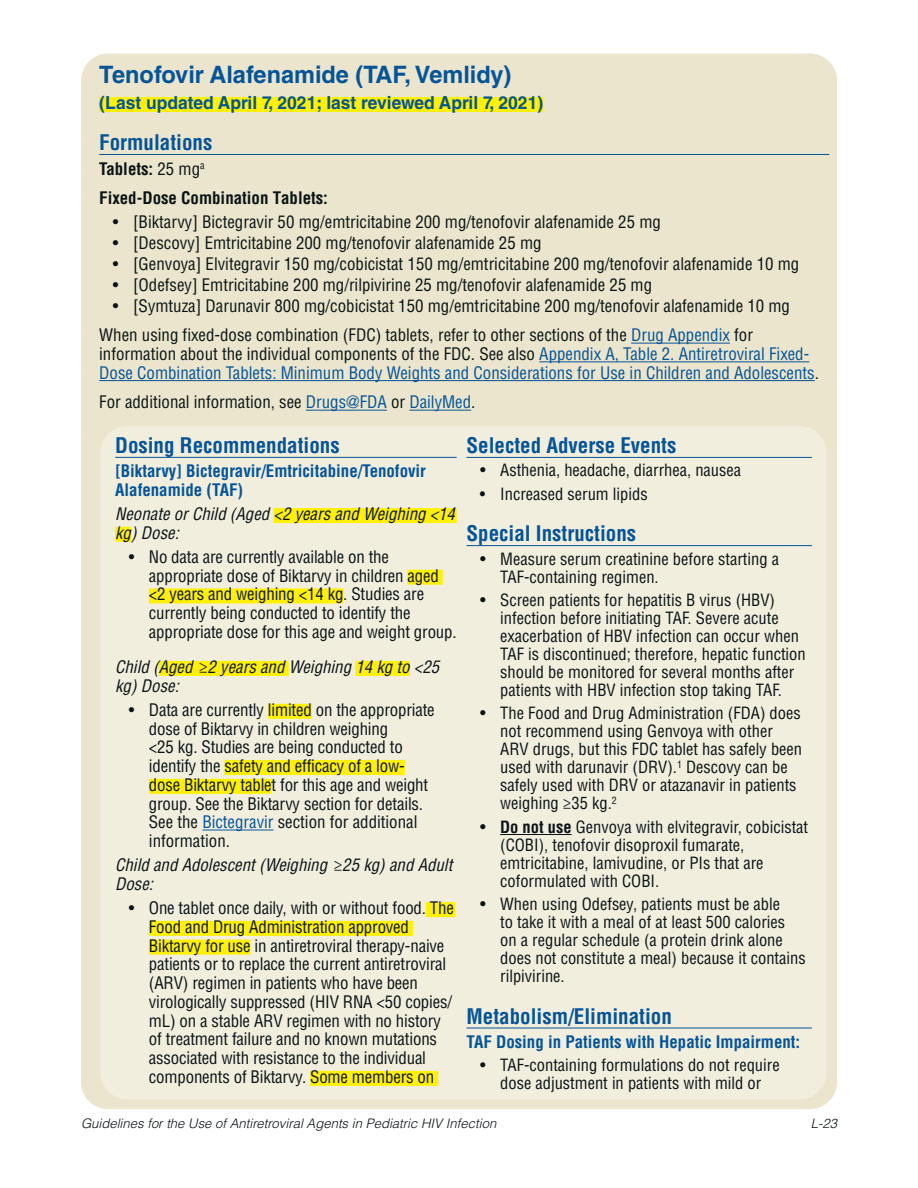
<style>
.page{position:relative;width:918px;height:1188px;background:#fff}
.page>*{position:absolute;margin:0;border:0;box-sizing:border-box;transform-origin:0 0}
.Heading_1_Drug_Table{font:700 24px "Helvetica LT Std";color:#045499}
.Heading_2_Drug_table{font:700 condensed 21px "Helvetica LT Std";color:#045499}
.Heading_1_Drug_Table-2{font:700 18px "Helvetica LT Std";color:#045499}
.table_body_drug_tabl{font:condensed 16.8px/18.8px "Helvetica LT Std";letter-spacing:-.01em;color:#0a1416}
.table_body_drug_tabl-2{font:condensed 16.8px/18.8px "Helvetica LT Std";color:#045499}
.table_body_drug_tabl-3{font:italic condensed 16.8px/18.8px "Helvetica LT Std";color:#0a1416}
.Heading_3_drug_table{font:700 condensed 16.8px/18.8px "Helvetica LT Std";color:#045499}
.table_body_drug_tabl-4{font:700 condensed 16.8px "Helvetica LT Std";color:#0a1416}
.table_body_drug_tabl-5{font:condensed 16.5px/18px "Helvetica LT Std";color:#0a1416}
.t1{font:italic 300 13.2px "Helvetica LT Std";color:#0a1416}
.s1{font-weight:400}
.s2{color:#0a1416}
.s3{color:#045499}
.s4{font-size:16.8px}
.s5{font-weight:700}
</style>
<div class="page">
<div style="left:81px;top:54px;width:756px;height:1055px;background:#eae5cc;border-radius:27px"></div>
<div style="left:100px;top:426px;width:726px;height:673px;background:#f1eede;border-radius:27px"></div>
<hr style="left:115px;top:457px;width:342px;height:1px;background:#045499">
<div style="left:274px;top:508px;width:183px;height:15px;background:#fff101"></div>
<div style="left:115px;top:527px;width:16px;height:15px;background:#fff101"></div>
<div style="left:407px;top:570px;width:36px;height:15px;background:#fff101"></div>
<div style="left:149px;top:588px;width:194px;height:15px;background:#fff101"></div>
<div style="left:159px;top:661px;width:130px;height:15px;background:#fff101"></div>
<div style="left:355px;top:661px;width:55px;height:15px;background:#fff101"></div>
<div style="left:268px;top:704px;width:44px;height:15px;background:#fff101"></div>
<div style="left:225px;top:760px;width:180px;height:15px;background:#fff101"></div>
<div style="left:149px;top:779px;width:123px;height:15px;background:#fff101"></div>
<hr style="left:202px;top:830px;width:72px;height:1px;background:#045499">
<div style="left:426px;top:902px;width:29px;height:15px;background:#fff101"></div>
<div style="left:149px;top:921px;width:264px;height:15px;background:#fff101"></div>
<div style="left:149px;top:940px;width:102px;height:15px;background:#fff101"></div>
<div style="left:310px;top:1071px;width:128px;height:15px;background:#fff101"></div>
<hr style="left:466px;top:457px;width:346px;height:1px;background:#045499">
<hr style="left:466px;top:545px;width:346px;height:1px;background:#045499">
<hr style="left:500px;top:834px;width:72px;height:1px;background:#0a1416">
<hr style="left:466px;top:1028px;width:346px;height:1px;background:#045499">
<div style="left:99px;top:97px;width:444px;height:15px;background:#fff101"></div>
<hr style="left:99px;top:154px;width:730px;height:1px;background:#045499">
<hr style="left:631px;top:343px;width:99px;height:1px;background:#045499">
<hr style="left:539px;top:361px;width:270px;height:1px;background:#045499">
<hr style="left:99px;top:380px;width:716px;height:1px;background:#045499">
<hr style="left:306px;top:410px;width:81px;height:1px;background:#045499">
<hr style="left:409px;top:410px;width:62px;height:1px;background:#045499">
<p class="Heading_1_Drug_Table" style="left:99px;top:60px;width:414px">Tenofovir Alafenamide (TAF, Vemlidy)</p>
<p class="Heading_1_Drug_Table-2" style="left:99px;top:92px;width:445px">(Last updated April 7, 2021; last reviewed April 7, 2021)</p>
<p class="Heading_2_Drug_table" style="left:99px;top:130px;width:115px">Formulations</p>
<p class="table_body_drug_tabl-4" style="left:99px;top:158px;width:107px">Tablets: <span class="s1">25 mg</span><sup>a</sup></p>
<p class="table_body_drug_tabl-4" style="left:99px;top:187px;width:230px">Fixed-Dose Combination Tablets:</p>
<p class="table_body_drug_tabl" style="left:113px;top:213px;width:550px">• [Biktarvy] Bictegravir 50 mg/emtricitabine 200 mg/tenofovir alafenamide 25 mg</p>
<p class="table_body_drug_tabl" style="left:113px;top:234px;width:430px">• [Descovy] Emtricitabine 200 mg/tenofovir alafenamide 25 mg</p>
<p class="table_body_drug_tabl" style="left:113px;top:254px;width:688px">• [Genvoya] Elvitegravir 150 mg/cobicistat 150 mg/emtricitabine 200 mg/tenofovir alafenamide 10 mg</p>
<p class="table_body_drug_tabl" style="left:113px;top:275px;width:541px">• [Odefsey] Emtricitabine 200 mg/rilpivirine 25 mg/tenofovir alafenamide 25 mg</p>
<p class="table_body_drug_tabl" style="left:113px;top:296px;width:679px">• [Symtuza] Darunavir 800 mg/cobicistat 150 mg/emtricitabine 200 mg/tenofovir alafenamide 10 mg</p>
<p class="table_body_drug_tabl-2" style="left:99px;top:326px;width:721px"><span class="s2">When using fixed-dose combination (FDC) tablets, refer to other sections of the</span> Drug Appendix <span class="s2">for information about the individual components of the FDC. See also</span> Appendix A, Table 2. Antiretroviral Fixed-<br>Dose Combination Tablets: Minimum Body Weights and Considerations for Use in Children and Adolescents<span class="s2">.</span></p>
<p class="table_body_drug_tabl" style="left:99px;top:393px;width:378px">For additional information, see <span class="s3">Drugs@FDA</span> or <span class="s3">DailyMed</span>.</p>
<p class="Heading_2_Drug_table" style="left:115px;top:432px;width:226px">Dosing Recommendations</p>
<p class="Heading_3_drug_table" style="left:115px;top:462px;width:312px">[Biktarvy] Bictegravir/Emtricitabine/Tenofovir<br>Alafenamide (TAF)</p>
<p class="table_body_drug_tabl-3" style="left:115px;top:505px;width:341px">Neonate or Child (Aged &lt;2 years and Weighing &lt;14 kg) Dose:</p>
<p class="table_body_drug_tabl" style="left:149px;top:547px;width:309px;text-indent:-20px">• No data are currently available on the appropriate dose of Biktarvy in children aged &lt;2 years and weighing &lt;14 kg. Studies are currently being conducted to identify the appropriate dose for this age and weight group.</p>
<p class="table_body_drug_tabl-3" style="left:115px;top:658px;width:326px">Child (Aged ≥2 years and Weighing 14 kg to &lt;25 kg) Dose:</p>
<p class="table_body_drug_tabl" style="left:129px;top:700px;width:308px">• Data are currently limited on the appropriate</p>
<p class="table_body_drug_tabl" style="left:149px;top:719px;width:281px">dose of Biktarvy in children weighing<br>&lt;25 kg. Studies are being conducted to identify the safety and efficacy of a low&shy;dose Biktarvy tablet for this age and weight group. See the Biktarvy section for details.<br>See the <span class="s3">Bictegravir</span> section for additional information.</p>
<p class="table_body_drug_tabl-3" style="left:115px;top:856px;width:339px">Child and Adolescent (Weighing ≥25 kg) and Adult<br>Dose:</p>
<p class="table_body_drug_tabl" style="left:129px;top:899px;width:327px">• One tablet once daily, with or without food. The</p>
<p class="table_body_drug_tabl" style="left:149px;top:917px;width:305px">Food and Drug Administration approved Biktarvy for use in antiretroviral therapy-naive patients or to replace the current antiretroviral (ARV) regimen in patients who have been virologically suppressed (HIV RNA &lt;50 copies/ mL) on a stable ARV regimen with no history of treatment failure and no known mutations associated with resistance to the individual components of Biktarvy. Some members on</p>
<p class="Heading_2_Drug_table" style="left:466px;top:432px;width:211px">Selected Adverse Events</p>
<p class="table_body_drug_tabl-5" style="left:480px;top:461px;width:263px"><span class="s4">•</span> Asthenia, headache, diarrhea, nausea</p>
<p class="table_body_drug_tabl-5" style="left:480px;top:485px;width:169px">• Increased serum lipids</p>
<p class="Heading_2_Drug_table" style="left:466px;top:520px;width:171px">Special Instructions</p>
<p class="table_body_drug_tabl-5" style="left:500px;top:550px;width:280px;text-indent:-20px"><span class="s4">•</span> Measure serum creatinine before starting a<br>TAF-containing regimen.</p>
<p class="table_body_drug_tabl-5" style="left:500px;top:591px;width:307px;text-indent:-20px"><span class="s4">•</span> Screen patients for hepatitis B virus (HBV) infection before initiating TAF. Severe acute exacerbation of HBV infection can occur when TAF is discontinued; therefore, hepatic function should be monitored for several months after patients with HBV infection stop taking TAF.</p>
<p class="table_body_drug_tabl-5" style="left:500px;top:704px;width:303px;text-indent:-20px"><span class="s4">•</span> The Food and Drug Administration (FDA) does not recommend using Genvoya with other ARV drugs, but this FDC tablet has safely been used with darunavir (DRV).<sup>1</sup> Descovy can be safely used with DRV or atazanavir in patients weighing ≥35 kg.<sup>2</sup></p>
<p class="table_body_drug_tabl-5" style="left:500px;top:818px;width:310px;text-indent:-20px"><span class="s4">•</span> <span class="s5">Do not use</span> Genvoya with elvitegravir, cobicistat (COBI), tenofovir disoproxil fumarate, emtricitabine, lamivudine, or PIs that are coformulated with COBI.</p>
<p class="table_body_drug_tabl-5" style="left:500px;top:895px;width:307px;text-indent:-20px"><span class="s4">•</span> When using Odefsey, patients must be able<br>to take it with a meal of at least 500 calories on a regular schedule (a protein drink alone does not constitute a meal) because it contains rilpivirine.</p>
<p class="Heading_2_Drug_table" style="left:466px;top:1003px;width:207px">Metabolism/Elimination</p>
<p class="Heading_3_drug_table" style="left:466px;top:1032px;width:335px">TAF Dosing in Patients with Hepatic Impairment:</p>
<p class="table_body_drug_tabl-5" style="left:480px;top:1056px;width:301px;text-align:center">• TAF-containing formulations do not require dose adjustment in patients with mild or</p>
<p class="t1" style="left:81px;top:1115px;width:417px">Guidelines for the Use of Antiretroviral Agents in Pediatric HIV Infection</p>
<p class="t1" style="left:811px;top:1115px;width:28px">L-23</p>
</div>
